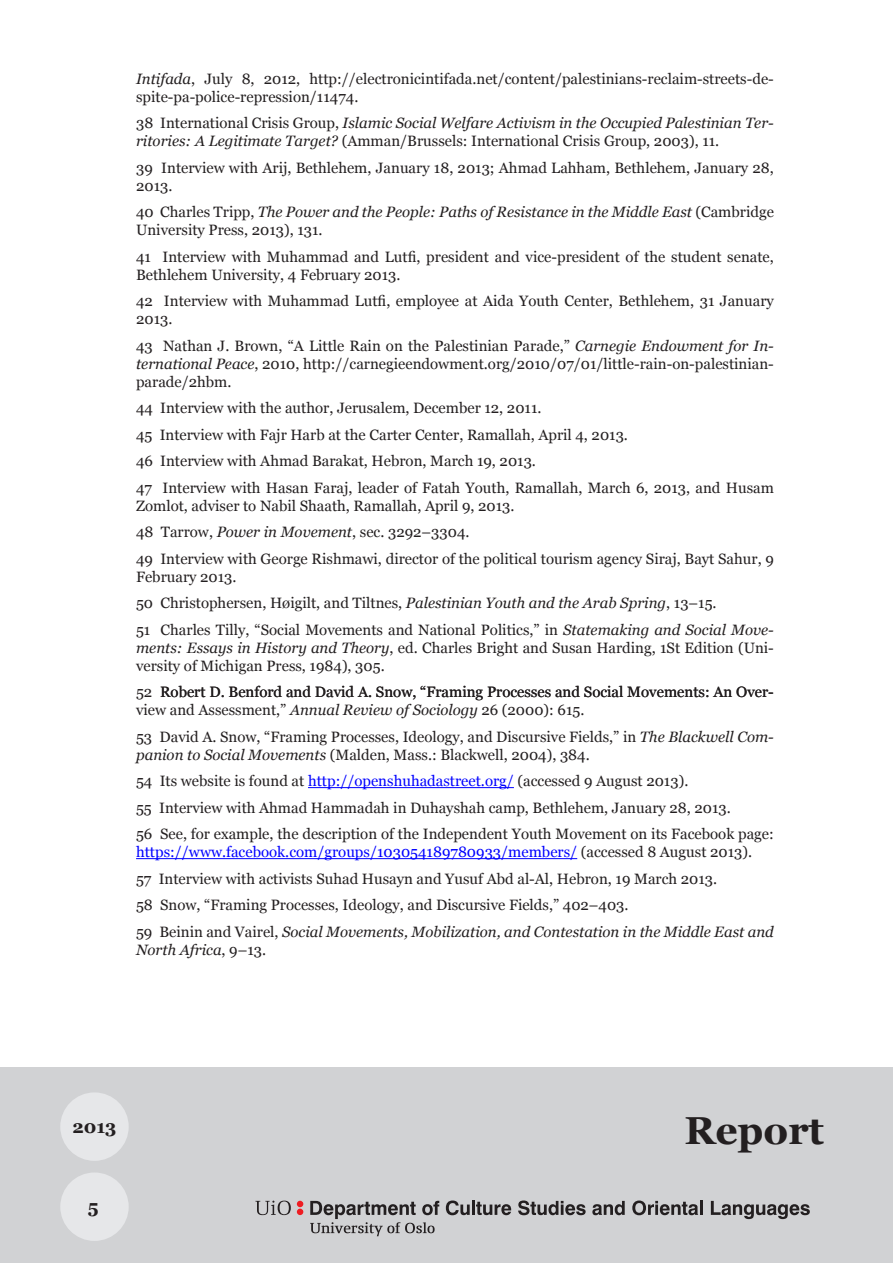
<style>
.page{position:relative;width:893px;height:1263px;background:#fff}
.page>*{position:absolute;margin:0;border:0;box-sizing:border-box;transform-origin:0 0}
.t1{font:700 39px "Georgia";color:#231f20}
.nr_på_blekkka_foran{font:700 18.15px "Georgia";color:#231f20}
.endnotes{font:15px/18px "Georgia";color:#231f20}
.endnotes-2{font:italic 15px/18px "Georgia";color:#231f20}
.s1{font-style:italic}
.s2{font-style:normal}
.s3{color:#00f}
</style>
<div class="page">
<div style="left:0;top:1068px;width:893px;height:195px;background:#d1d2d4"></div>
<svg style="left:446px;top:1200px;width:24px;height:15px"></svg>
<hr style="left:472px;top:1201px;width:3px;height:14px;background:#231f20">
<svg style="left:476px;top:1202px;width:35px;height:13px"></svg>
<svg style="left:518px;top:1200px;width:68px;height:15px"></svg>
<svg style="left:592px;top:1201px;width:33px;height:14px"></svg>
<svg style="left:632px;top:1200px;width:66px;height:15px"></svg>
<hr style="left:700px;top:1201px;width:3px;height:14px;background:#231f20">
<svg style="left:711px;top:1201px;width:99px;height:18px"></svg>
<svg style="left:255px;top:1200px;width:36px;height:15px"></svg>
<svg style="left:297px;top:1201px;width:6px;height:14px"></svg>
<svg style="left:310px;top:1201px;width:129px;height:35px"></svg>
<div style="left:60px;top:1092px;width:69px;height:69px;background:#e6e7e9;border-radius:50%"></div>
<div style="left:60px;top:1172px;width:69px;height:69px;background:#e6e7e9;border-radius:50%"></div>
<hr style="left:308px;top:787px;width:206px;height:1px;background:#00f">
<hr style="left:136px;top:858px;width:441px;height:1px;background:#00f">
<p class="endnotes" style="left:136px;top:70px;width:639px"><span class="s1">Intifada</span>, July 8, 2012, http://electronicintifada.net/content/palestinians-reclaim-streets-de&shy;spite-pa-police-repression/11474.</p>
<p class="endnotes-2" style="left:136px;top:114px;width:639px"><span class="s2">38 International Crisis Group,</span> Islamic Social Welfare Activism in the Occupied Palestinian Ter&shy;ritories: A Legitimate Target? <span class="s2">(Amman/Brussels: International Crisis Group, 2003), 11.</span></p>
<p class="endnotes" style="left:136px;top:159px;width:639px">39 Interview with Arij, Bethlehem, January 18, 2013; Ahmad Lahham, Bethlehem, January 28,<br>2013.</p>
<p class="endnotes-2" style="left:136px;top:203px;width:639px"><span class="s2">40 Charles Tripp,</span> The Power and the People: Paths of Resistance in the Middle East <span class="s2">(Cambridge<br>University Press, 2013), 131.</span></p>
<p class="endnotes" style="left:136px;top:248px;width:639px">41 Interview with Muhammad and Lutfi, president and vice-president of the student senate,<br>Bethlehem University, 4 February 2013.</p>
<p class="endnotes" style="left:136px;top:292px;width:639px">42 Interview with Muhammad Lutfi, employee at Aida Youth Center, Bethlehem, 31 January<br>2013.</p>
<p class="endnotes" style="left:136px;top:337px;width:639px;text-align:justify">43 Nathan J. Brown, “A Little Rain on the Palestinian Parade,” <span class="s1">Carnegie Endowment for In&shy;ternational Peace</span>, 2010, http://carnegieendowment.org/2010/07/01/little-rain-on-palestinian&shy;parade/2hbm.</p>
<p class="endnotes" style="left:136px;top:399px;width:407px">44 Interview with the author, Jerusalem, December 12, 2011.</p>
<p class="endnotes" style="left:136px;top:426px;width:493px">45 Interview with Fajr Harb at the Carter Center, Ramallah, April 4, 2013.</p>
<p class="endnotes" style="left:136px;top:452px;width:401px">46 Interview with Ahmad Barakat, Hebron, March 19, 2013.</p>
<p class="endnotes" style="left:136px;top:479px;width:639px">47 Interview with Hasan Faraj, leader of Fatah Youth, Ramallah, March 6, 2013, and Husam<br>Zomlot, adviser to Nabil Shaath, Ramallah, April 9, 2013.</p>
<p class="endnotes" style="left:136px;top:523px;width:335px">48 Tarrow, <span class="s1">Power in Movement</span>, sec. 3292–3304.</p>
<p class="endnotes" style="left:136px;top:550px;width:639px">49 Interview with George Rishmawi, director of the political tourism agency Siraj, Bayt Sahur, 9<br>February 2013.</p>
<p class="endnotes" style="left:136px;top:594px;width:582px">50 Christophersen, Høigilt, and Tiltnes, <span class="s1">Palestinian Youth and the Arab Spring</span>, 13–15.</p>
<p class="endnotes" style="left:136px;top:621px;width:639px;text-align:justify">51 Charles Tilly, “Social Movements and National Politics,” in <span class="s1">Statemaking and Social Move&shy;ments: Essays in History and Theory</span>, ed. Charles Bright and Susan Harding, 1St Edition (Uni&shy;versity of Michigan Press, 1984), 305.</p>
<p class="endnotes" style="left:136px;top:683px;width:639px">52 Robert D. Benford and David A. Snow, “Framing Processes and Social Movements: An Over&shy;view and Assessment,” <span class="s1">Annual Review of Sociology</span> 26 (2000): 615.</p>
<p class="endnotes" style="left:136px;top:728px;width:639px">53 David A. Snow, “Framing Processes, Ideology, and Discursive Fields,” in <span class="s1">The Blackwell Com&shy;panion to Social Movements</span> (Malden, Mass.: Blackwell, 2004), 384.</p>
<p class="endnotes" style="left:136px;top:772px;width:554px">54 Its website is found at <span class="s3">http://openshuhadastreet.org/</span> (accessed 9 August 2013).</p>
<p class="endnotes" style="left:136px;top:799px;width:596px">55 Interview with Ahmad Hammadah in Duhayshah camp, Bethlehem, January 28, 2013.</p>
<p class="endnotes" style="left:136px;top:825px;width:639px">56 See, for example, the description of the Independent Youth Movement on its Facebook page: <span class="s3">https://www.facebook.com/groups/103054189780933/members/</span> (accessed 8 August 2013).</p>
<p class="endnotes" style="left:136px;top:870px;width:583px">57 Interview with activists Suhad Husayn and Yusuf Abd al-Al, Hebron, 19 March 2013.</p>
<p class="endnotes" style="left:136px;top:896px;width:494px">58 Snow, “Framing Processes, Ideology, and Discursive Fields,” 402–403.</p>
<p class="endnotes-2" style="left:136px;top:923px;width:639px"><span class="s2">59 Beinin and Vairel,</span> Social Movements, Mobilization, and Contestation in the Middle East and<br>North Africa<span class="s2">, 9–13.</span></p>
<p class="nr_på_blekkka_foran" style="left:72px;top:1115px;width:46px">2013</p>
<p class="t1" style="left:684px;top:1105px;width:141px">Report</p>
<p class="nr_på_blekkka_foran" style="left:88px;top:1195px;width:12px">5</p>
</div>
